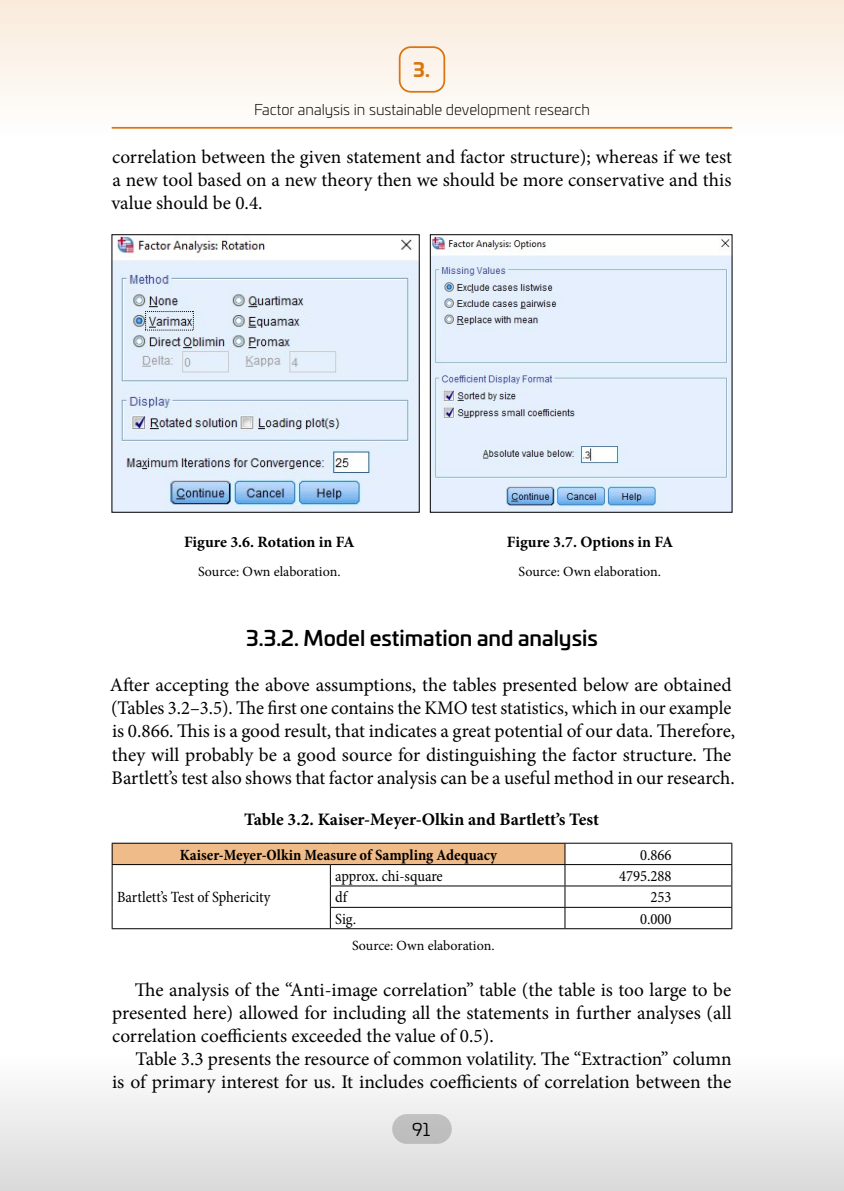
<style>
.page{position:relative;width:844px;height:1191px;background:#fff}
.page>*{position:absolute;margin:0;border:0;box-sizing:border-box;transform-origin:0 0}
.t1{font:500 21px "Univia Pro";color:#000}
.t2{font:19.25px/23.1px "Minion Pro";color:#000;text-align:justify}
.t3{font:700 19.25px "Univia Pro";color:#db750f}
.t4{font:700 17.5px "Minion Pro";letter-spacing:-.005em;color:#000}
.t5{font:17.5px "Univia Pro";color:#000}
.t6{font:condensed 15.75px "Minion Pro";color:#000}
.t7{font:700 15.75px "Minion Pro";letter-spacing:-.005em;color:#000}
.t8{font:700 condensed 15.75px "Minion Pro";letter-spacing:-.005em;color:#000}
.t9{font:300 14.88px "Univia Pro";color:#000}
.t10{font:14px "Minion Pro";color:#000}
</style>
<div class="page">
<div style="left:112px;top:843px;width:453px;height:21px;background:#efbb89"></div>
<hr style="left:565px;top:864px;width:167px;height:1px;background:#000">
<hr style="left:330px;top:885px;width:235px;height:1px;background:#000">
<hr style="left:565px;top:885px;width:167px;height:1px;background:#000">
<hr style="left:330px;top:907px;width:235px;height:1px;background:#000">
<svg style="left:330px;top:865px;width:1px;height:63px"></svg>
<hr style="left:565px;top:907px;width:167px;height:1px;background:#000">
<hr style="left:565px;top:842px;width:167px;height:1px;background:#000">
<svg style="left:731px;top:843px;width:1px;height:85px"></svg>
<hr style="left:112px;top:928px;width:218px;height:1px;background:#000">
<hr style="left:330px;top:928px;width:235px;height:1px;background:#000">
<hr style="left:565px;top:928px;width:167px;height:1px;background:#000">
<hr style="left:112px;top:842px;width:218px;height:1px;background:#000">
<svg style="left:112px;top:843px;width:1px;height:85px"></svg>
<hr style="left:330px;top:842px;width:235px;height:1px;background:#000">
<svg style="left:564px;top:843px;width:1px;height:85px"></svg>
<hr style="left:112px;top:864px;width:218px;height:1px;background:#000">
<hr style="left:330px;top:864px;width:235px;height:1px;background:#000">
<img style="left:114px;top:236px;width:303px;height:274px">
<img style="left:432px;top:236px;width:298px;height:274px">
<div style="left:430px;top:234px;width:302px;height:278px;border:1px solid #000"></div>
<div style="left:0;top:1052px;width:843px;height:139px;background:linear-gradient(to bottom,#fff,#d9d9d9)"></div>
<div style="left:0;top:0;width:843px;height:139px;background:linear-gradient(to bottom,#faecde,#fdfaf7)"></div>
<p class="t3" style="left:413px;top:55px;width:18px">3.</p>
<p class="t9" style="left:254px;top:99px;width:337px">Factor analysis in sustainable development research</p>
<p class="t2" style="left:111px;top:145px;width:622px">correlation between the given statement and factor structure); whereas if we test a new tool based on a new theory then we should be more conservative and this value should be 0.4.</p>
<p class="t7" style="left:184px;top:530px;width:172px">Figure 3.6. Rotation in FA</p>
<p class="t7" style="left:506px;top:530px;width:168px">Figure 3.7. Options in FA</p>
<p class="t10" style="left:198px;top:562px;width:144px">Source: Own elaboration.</p>
<p class="t10" style="left:518px;top:562px;width:144px">Source: Own elaboration.</p>
<p class="t1" style="left:246px;top:621px;width:353px">3.3.2. Model estimation and analysis</p>
<p class="t2" style="left:110px;top:673px;width:626px;text-align:left">After accepting the above assumptions, the tables presented below are obtained (Tables 3.2–3.5). The first one contains the KMO test statistics, which in our example is 0.866. This is a good result, that indicates a great potential of our data. Therefore, they will probably be a good source for distinguishing the factor structure. The Bartlett’s test also shows that factor analysis can be a useful method in our research.</p>
<p class="t4" style="left:244px;top:807px;width:356px">Table 3.2. Kaiser-Meyer-Olkin and Bartlett’s Test</p>
<p class="t8" style="left:180px;top:843px;width:319px">Kaiser-Meyer-Olkin Measure of Sampling Adequacy</p>
<p class="t6" style="left:640px;top:845px;width:33px">0.866</p>
<p class="t6" style="left:117px;top:888px;width:155px">Bartlett’s Test of Sphericity</p>
<p class="t6" style="left:335px;top:866px;width:109px">approx. chi-square</p>
<p class="t6" style="left:619px;top:866px;width:54px">4795.288</p>
<p class="t6" style="left:335px;top:888px;width:13px">df</p>
<p class="t6" style="left:650px;top:888px;width:22px">253</p>
<p class="t6" style="left:335px;top:909px;width:22px">Sig.</p>
<p class="t6" style="left:640px;top:909px;width:33px">0.000</p>
<p class="t10" style="left:352px;top:936px;width:144px">Source: Own elaboration.</p>
<p class="t2" style="left:112px;top:978px;width:621px;text-indent:23px">The analysis of the “Anti-image correlation” table (the table is too large to be presented here) allowed for including all the statements in further analyses (all correlation coefficients exceeded the value of 0.5).</p>
<p class="t2" style="left:112px;top:1047px;width:621px;text-align:right">Table 3.3 presents the resource of common volatility. The “Extraction” column<br>is of primary interest for us. It includes coefficients of correlation between the</p>
<p class="t5" style="left:412px;top:1116px;width:19px">91</p>
</div>
